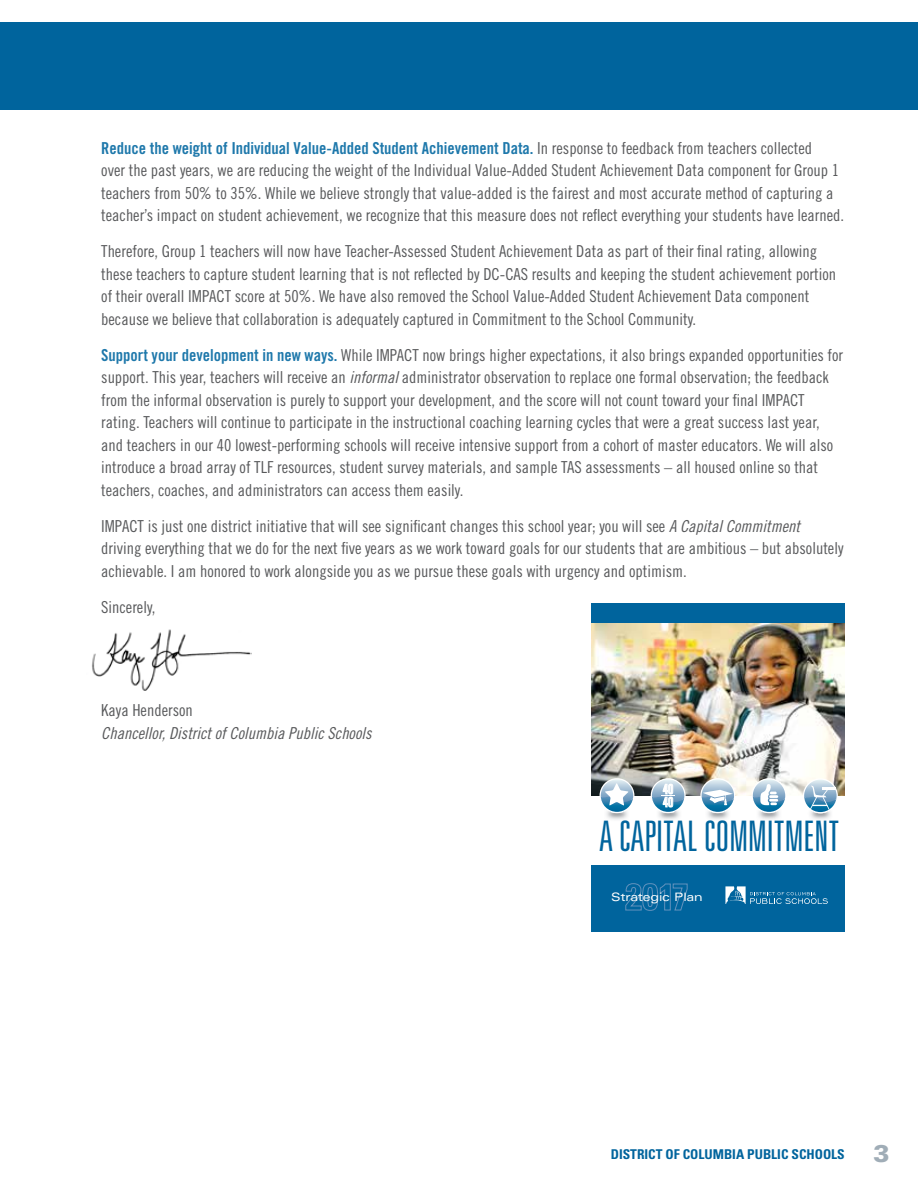
<style>
.page{position:relative;width:918px;height:1188px;background:#fff}
.page>*{position:absolute;margin:0;border:0;box-sizing:border-box;transform-origin:0 0}
.t1{font:300 ultra-condensed 42px "Univers LT Std";color:#00649d}
.t2{font:16.5px/22.5px "Trade Gothic LT Std Cn 18";color:#58595b}
.t3{font:16.5px "Trade Gothic LT Std Bd Cn 20";color:#1e78ab}
.t4{font:16.5px "Trade Gothic LT Std Cn 18 Obl";color:#58595b}
.t5{font:700 condensed 13.5px "Univers LT Std";color:#00649d}
.t6{font:ultra-condensed 13.5px/13px "Univers LT Std";letter-spacing:.02em;color:#fff}
.t7{font:expanded 11.55px "Univers LT Std";letter-spacing:-.015em;color:#fff}
.s1{font-family:"Trade Gothic LT Std Cn 18";color:#58595b}
.s2{font-family:"Trade Gothic LT Std Bd Cn 20";color:#1e78ab}
.s3{font-family:"Trade Gothic LT Std Cn 18 Obl"}
.s4{font-weight:900;font-stretch:normal;font-size:24px;color:#a0adb7}
</style>
<div class="page">
<div style="left:0;top:23px;width:918px;height:87px;background:#00649d"></div>
<img style="left:92px;top:629px;width:159px;height:62px">
<div style="left:591px;top:603px;width:254px;height:55px;background:#00649d"></div>
<img style="left:591px;top:623px;width:254px;height:172px">
<img style="left:606px;top:813px;width:22px;height:7px">
<svg style="left:600px;top:778px;width:34px;height:35px"></svg>
<img style="left:658px;top:813px;width:22px;height:7px">
<svg style="left:651px;top:778px;width:35px;height:35px"></svg>
<img style="left:707px;top:813px;width:22px;height:7px">
<svg style="left:700px;top:778px;width:35px;height:35px"></svg>
<img style="left:758px;top:813px;width:22px;height:7px">
<svg style="left:752px;top:778px;width:35px;height:35px"></svg>
<img style="left:810px;top:813px;width:21px;height:7px">
<svg style="left:803px;top:778px;width:35px;height:35px"></svg>
<div style="left:591px;top:865px;width:254px;height:67px;background:#00649d"></div>
<svg style="left:725px;top:886px;width:103px;height:18px"></svg>
<svg style="left:625px;top:883px;width:63px;height:28px"></svg>
<p class="t3" style="left:101px;top:138px;width:712px">Reduce the weight of Individual Value-Added Student Achievement Data. <span class="s1">In response to feedback from teachers collected</span></p>
<p class="t2" style="left:101px;top:159px;width:744px">over the past years, we are reducing the weight of the Individual Value-Added Student Achievement Data component for Group 1 teachers from 50% to 35%. While we believe strongly that value-added is the fairest and most accurate method of capturing a teacher’s impact on student achievement, we recognize that this measure does not reflect everything your students have learned.</p>
<p class="t2" style="left:101px;top:240px;width:736px">Therefore, Group 1 teachers will now have Teacher-Assessed Student Achievement Data as part of their final rating, allowing these teachers to capture student learning that is not reflected by DC-CAS results and keeping the student achievement portion of their overall IMPACT score at 50%. We have also removed the School Value-Added Student Achievement Data component because we believe that collaboration is adequately captured in Commitment to the School Community.</p>
<p class="t2" style="left:101px;top:343px;width:743px"><span class="s2">Support your development in new ways.</span> While IMPACT now brings higher expectations, it also brings expanded opportunities for support. This year, teachers will receive an <span class="s3">informal</span> administrator observation to replace one formal observation; the feedback from the informal observation is purely to support your development, and the score will not count toward your final IMPACT rating. Teachers will continue to participate in the instructional coaching learning cycles that were a great success last year, and teachers in our 40 lowest-performing schools will receive intensive support from a cohort of master educators. We will also introduce a broad array of TLF resources, student survey materials, and sample TAS assessments – all housed online so that teachers, coaches, and administrators can access them easily.</p>
<p class="t2" style="left:101px;top:514px;width:744px">IMPACT is just one district initiative that will see significant changes this school year; you will see <span class="s3">A Capital Commitment </span>driving everything that we do for the next five years as we work toward goals for our students that are ambitious – but absolutely achievable. I am honored to work alongside you as we pursue these goals with urgency and optimism.</p>
<p class="t2" style="left:101px;top:596px;width:56px">Sincerely,</p>
<p class="t2" style="left:101px;top:699px;width:93px">Kaya Henderson</p>
<p class="t4" style="left:101px;top:723px;width:272px">Chancellor, District of Columbia Public Schools</p>
<p class="t6" style="left:665px;top:783px;width:12px">40<br>40</p>
<h1 class="t1" style="left:599px;top:814px;width:242px">A CAPITAL COMMITMENT</h1>
<p class="t6" style="left:659px;top:796px;width:22px">4040</p>
<p class="t6" style="left:663px;top:796px;width:22px">4040</p>
<p class="t7" style="left:611px;top:890px;width:93px">Strategic Plan</p>
<p class="t5" style="left:611px;top:1145px;width:280px">DISTRICT OF COLUMBIA PUBLIC SCHOOLS <span class="s4">3</span></p>
</div>
